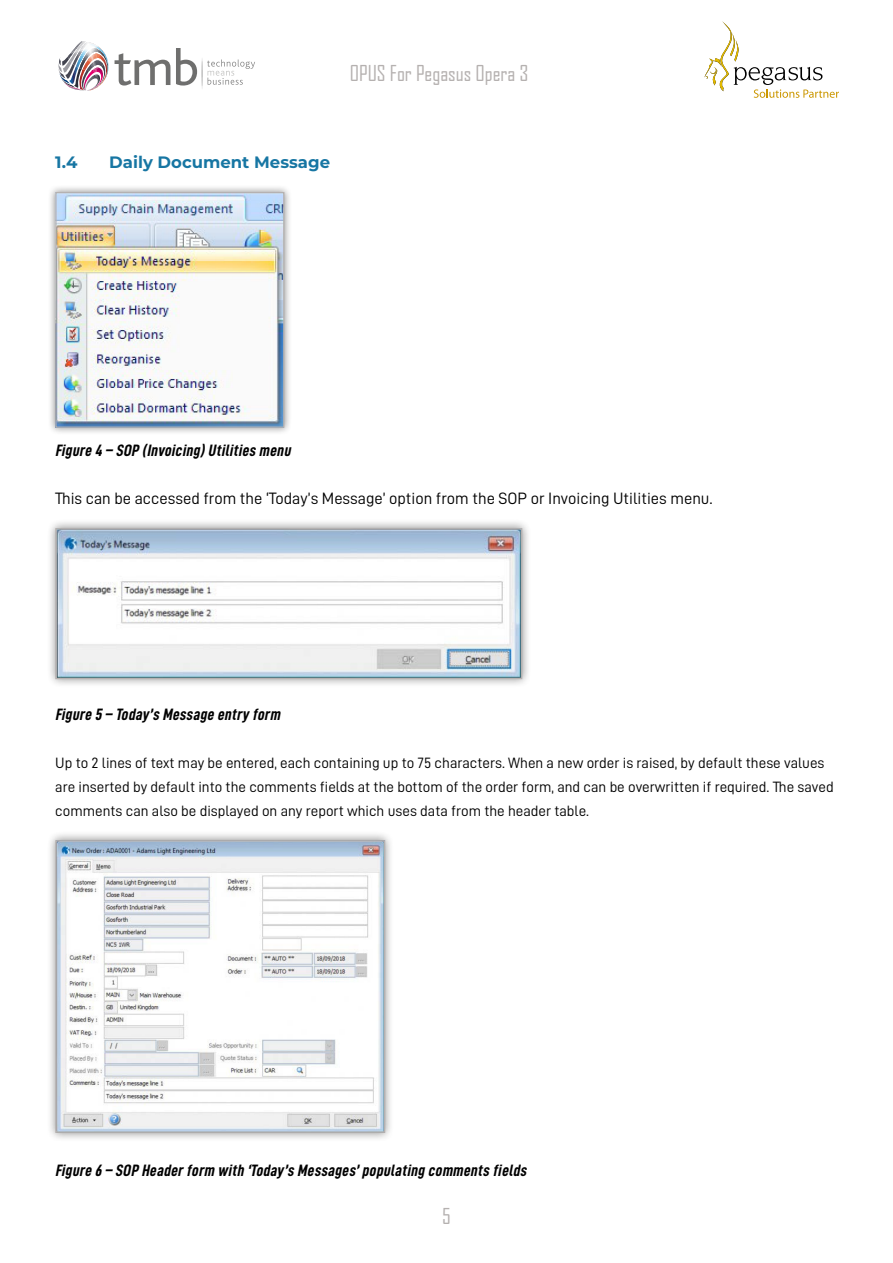
<style>
.page{position:relative;width:893px;height:1263px;background:#fff}
.page>*{position:absolute;margin:0;border:0;box-sizing:border-box;transform-origin:0 0}
.t1{font:21px "Agency FB";color:#b5b1b0}
.t2{font:italic 16.5px "D DIN Condensed Bold";color:#000}
.t3{font:16.5px "D DIN";color:#000}
.t4{font:700 16.5px "Montserrat";color:#1776a3}
.t5{font:15px/24px "D DIN";color:#000}
</style>
<div class="page">
<svg style="left:58px;top:41px;width:112px;height:50px"></svg>
<svg style="left:176px;top:48px;width:21px;height:38px"></svg>
<svg style="left:207px;top:60px;width:48px;height:25px"></svg>
<hr style="left:201px;top:57px;width:2px;height:33px;background:#b1b1b1;border-radius:50%">
<svg style="left:704px;top:21px;width:135px;height:77px"></svg>
<div style="left:47px;top:184px;width:245px;height:251px;background:#000;opacity:.44"></div>
<img style="left:57px;top:194px;width:225px;height:232px">
<div style="left:55px;top:192px;width:229px;height:236px;border:1px solid #b5b1b0"></div>
<div style="left:46px;top:519px;width:485px;height:169px;background:#000;opacity:.44"></div>
<img style="left:58px;top:531px;width:461px;height:145px">
<div style="left:55px;top:528px;width:467px;height:151px;border:2px solid #b5b1b0"></div>
<div style="left:46px;top:831px;width:348px;height:311px;background:#000;opacity:.44"></div>
<img style="left:58px;top:843px;width:324px;height:287px">
<div style="left:55px;top:840px;width:330px;height:293px;border:2px solid #b5b1b0"></div>
<h1 class="t1" style="left:350px;top:60px;width:180px">OPUS For Pegasus Opera 3</h1>
<p class="t4" style="left:55px;top:150px;width:24px">1.4</p>
<p class="t4" style="left:109px;top:150px;width:222px">Daily Document Message</p>
<p class="t2" style="left:55px;top:441px;width:240px">Figure 4 – SOP (Invoicing)Utilities menu</p>
<p class="t3" style="left:55px;top:489px;width:659px">This can be accessed from the ‘Today’s Message’ option from the SOP or Invoicing Utilities menu.</p>
<p class="t2" style="left:55px;top:705px;width:230px">Figure 5 – Today’s Message entry form</p>
<p class="t5" style="left:55px;top:751px;width:780px">Up to 2 lines of text may be entered, each containing up to 75 characters. When a new order is raised, by default these values are inserted by default into the comments fields at the bottom of the order form, and can be overwritten if required. The saved comments can also be displayed on any report which uses data from the header table.</p>
<p class="t2" style="left:55px;top:1161px;width:476px">Figure 6 – SOP Headerform with ‘Today’s Messages’populating comments fields</p>
<h1 class="t1" style="left:442px;top:1203px;width:10px">5</h1>
</div>
